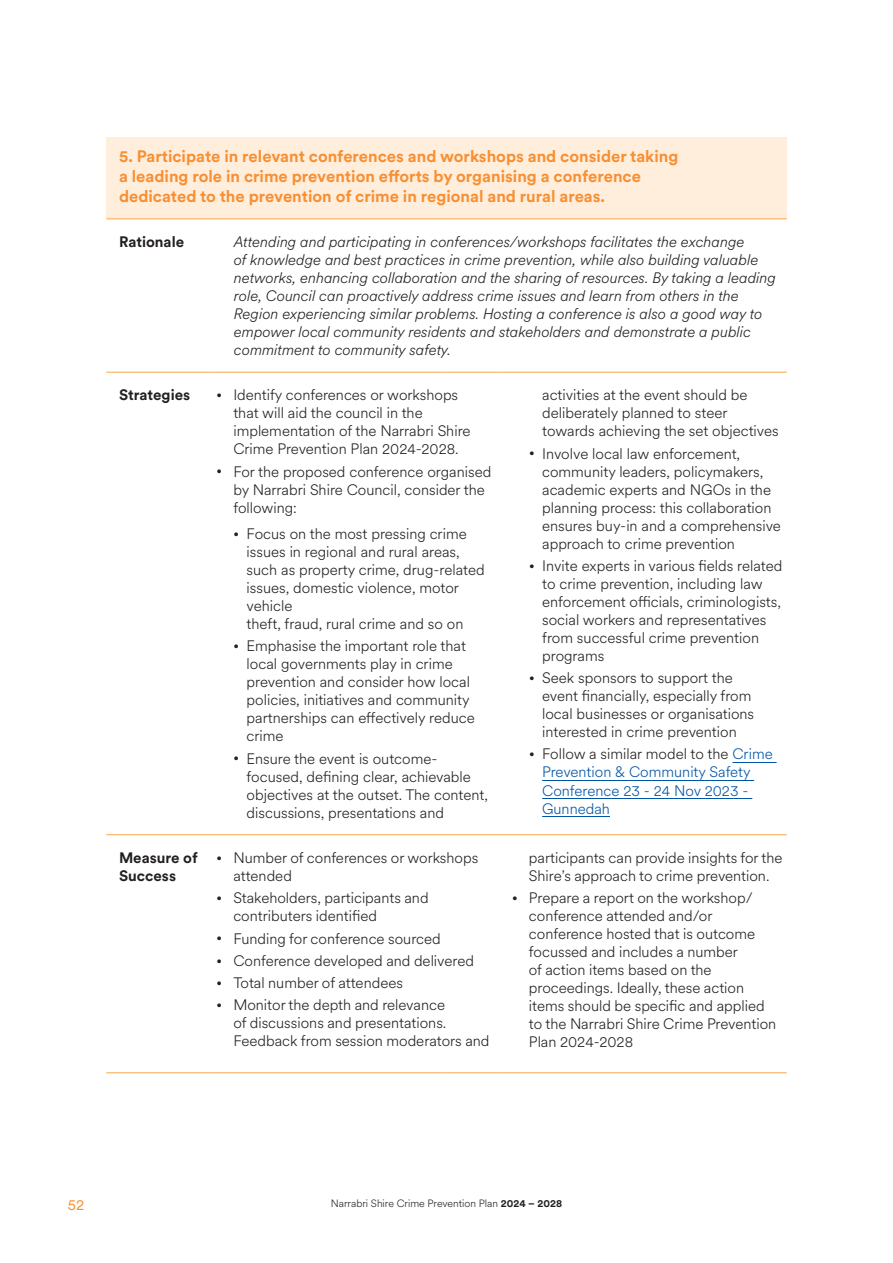
<style>
.page{position:relative;width:893px;height:1263px;background:#fff}
.page>*{position:absolute;margin:0;border:0;box-sizing:border-box;transform-origin:0 0}
.t1{font:700 16.5px/19.8px "Circular XX";color:#f78f33}
.t2{font:300 15px/18px "Circular XX";color:#231f20}
.t3{font:italic 300 15px/18px "Circular XX";color:#231f20}
.t4{font:300 15px/18px "Circular XX";color:#0054a6}
.t5{font:700 15px/18px "Circular XX";color:#231f20}
.t6{font:15px "Circular XX";color:#f78f33}
.t7{font:300 10.5px "Circular XX";color:#231f20}
.s1{font-weight:700;font-size:9px}
.s2{font-weight:700;font-size:9px;color:#231f20}
.s3{color:#231f20}
.s4{font-weight:700}
</style>
<div class="page">
<div style="left:106px;top:137px;width:681px;height:82px;background:#ffeedc"></div>
<hr style="left:106px;top:218px;width:107px;height:1px;background:#faa546">
<hr style="left:213px;top:218px;width:233px;height:1px;background:#faa546">
<hr style="left:446px;top:218px;width:54px;height:1px;background:#faa546">
<hr style="left:500px;top:218px;width:287px;height:1px;background:#faa546">
<hr style="left:106px;top:372px;width:107px;height:1px;background:#faa546">
<hr style="left:213px;top:372px;width:233px;height:1px;background:#faa546">
<hr style="left:446px;top:372px;width:54px;height:1px;background:#faa546">
<hr style="left:500px;top:372px;width:287px;height:1px;background:#faa546">
<hr style="left:106px;top:834px;width:107px;height:1px;background:#faa546">
<hr style="left:213px;top:834px;width:233px;height:1px;background:#faa546">
<hr style="left:446px;top:834px;width:54px;height:1px;background:#faa546">
<hr style="left:500px;top:834px;width:287px;height:1px;background:#faa546">
<hr style="left:106px;top:1072px;width:107px;height:1px;background:#faa546">
<hr style="left:213px;top:1072px;width:233px;height:1px;background:#faa546">
<hr style="left:446px;top:1072px;width:54px;height:1px;background:#faa546">
<hr style="left:500px;top:1072px;width:287px;height:1px;background:#faa546">
<hr style="left:732px;top:762px;width:45px;height:1px;background:#0054a6">
<hr style="left:542px;top:780px;width:212px;height:1px;background:#0054a6">
<hr style="left:542px;top:798px;width:210px;height:1px;background:#0054a6">
<hr style="left:542px;top:816px;width:68px;height:1px;background:#0054a6">
<p class="t1" style="left:119px;top:146px;width:561px">5. Participate in relevant conferences and workshops and consider taking a leading role in crime prevention efforts by organising a conference dedicated to the prevention of crime in regional and rural areas.</p>
<p class="t5" style="left:119px;top:232px;width:67px">Rationale</p>
<p class="t3" style="left:234px;top:232px;width:544px">Attending and participating in conferences/workshops facilitates the exchange<br>of knowledge and best practices in crime prevention, while also building valuable networks, enhancing collaboration and the sharing of resources. By taking a leading role, Council can proactively address crime issues and learn from others in the Region experiencing similar problems. Hosting a conference is also a good way to empower local community residents and stakeholders and demonstrate a public commitment to community safety.</p>
<p class="t5" style="left:119px;top:386px;width:73px">Strategies</p>
<p class="t2" style="left:233px;top:386px;width:239px;text-indent:-16px"><span class="s1">•</span> Identify conferences or workshops that will aid the council in the implementation of the Narrabri Shire Crime Prevention Plan 2024-2028.</p>
<p class="t2" style="left:233px;top:462px;width:259px;text-indent:-16px"><span class="s1">•</span> For the proposed conference organised by Narrabri Shire Council, consider the following:</p>
<p class="t2" style="left:247px;top:524px;width:240px;text-indent:-13px"><span class="s1">•</span> Focus on the most pressing crime issues in regional and rural areas, such as property crime, drug-related issues, domestic violence, motor vehicle<br>theft, fraud, rural crime and so on</p>
<p class="t2" style="left:247px;top:637px;width:230px;text-indent:-13px"><span class="s1">•</span> Emphasise the important role that local governments play in crime prevention and consider how local policies, initiatives and community partnerships can effectively reduce crime</p>
<p class="t2" style="left:247px;top:749px;width:243px;text-indent:-13px"><span class="s1">•</span> Ensure the event is outcome&shy;focused, defining clear, achievable objectives at the outset. The content, discussions, presentations and</p>
<p class="t2" style="left:542px;top:386px;width:238px">activities at the event should be deliberately planned to steer towards achieving the set objectives</p>
<p class="t2" style="left:542px;top:444px;width:240px;text-indent:-13px"><span class="s1">•</span> Involve local law enforcement, community leaders, policymakers, academic experts and NGOs in the planning process: this collaboration ensures buy-in and a comprehensive approach to crime prevention</p>
<p class="t2" style="left:542px;top:556px;width:242px;text-indent:-13px"><span class="s1">•</span> Invite experts in various fields related to crime prevention, including law enforcement officials, criminologists, social workers and representatives from successful crime prevention programs</p>
<p class="t2" style="left:542px;top:668px;width:214px;text-indent:-13px"><span class="s1">•</span> Seek sponsors to support the event financially, especially from local businesses or organisations interested in crime prevention</p>
<p class="t4" style="left:542px;top:745px;width:232px;text-indent:-13px"><span class="s2">•</span> <span class="s3">Follow a similar model to the</span> Crime<br>Prevention &amp; Community Safety<br>Conference 23 - 24 Nov 2023 -<br>Gunnedah</p>
<p class="t5" style="left:119px;top:848px;width:80px">Measure of<br>Success</p>
<p class="t2" style="left:233px;top:848px;width:246px;text-indent:-16px"><span class="s1">•</span> Number of conferences or workshops attended</p>
<p class="t2" style="left:233px;top:888px;width:197px;text-indent:-16px"><span class="s1">•</span> Stakeholders, participants and contributers identified</p>
<p class="t2" style="left:217px;top:929px;width:225px"><span class="s1">•</span> Funding for conference sourced</p>
<p class="t2" style="left:217px;top:951px;width:259px"><span class="s1">•</span> Conference developed and delivered</p>
<p class="t2" style="left:217px;top:973px;width:188px"><span class="s1">•</span> Total number of attendees</p>
<p class="t2" style="left:233px;top:995px;width:258px;text-indent:-16px"><span class="s1">•</span> Monitor the depth and relevance<br>of discussions and presentations.<br>Feedback from session moderators and</p>
<p class="t2" style="left:529px;top:848px;width:255px">participants can provide insights for the<br>Shire’s approach to crime prevention.</p>
<p class="t2" style="left:529px;top:888px;width:249px;text-indent:-16px"><span class="s1">•</span> Prepare a report on the workshop/ conference attended and/or conference hosted that is outcome focussed and includes a number<br>of action items based on the proceedings. Ideally, these action items should be specific and applied to the Narrabri Shire Crime Prevention<br>Plan 2024-2028</p>
<p class="t6" style="left:68px;top:1195px;width:18px">52</p>
<p class="t7" style="left:331px;top:1196px;width:233px">Narrabri Shire Crime Prevention Plan <span class="s4">2024 – 2028</span></p>
</div>
